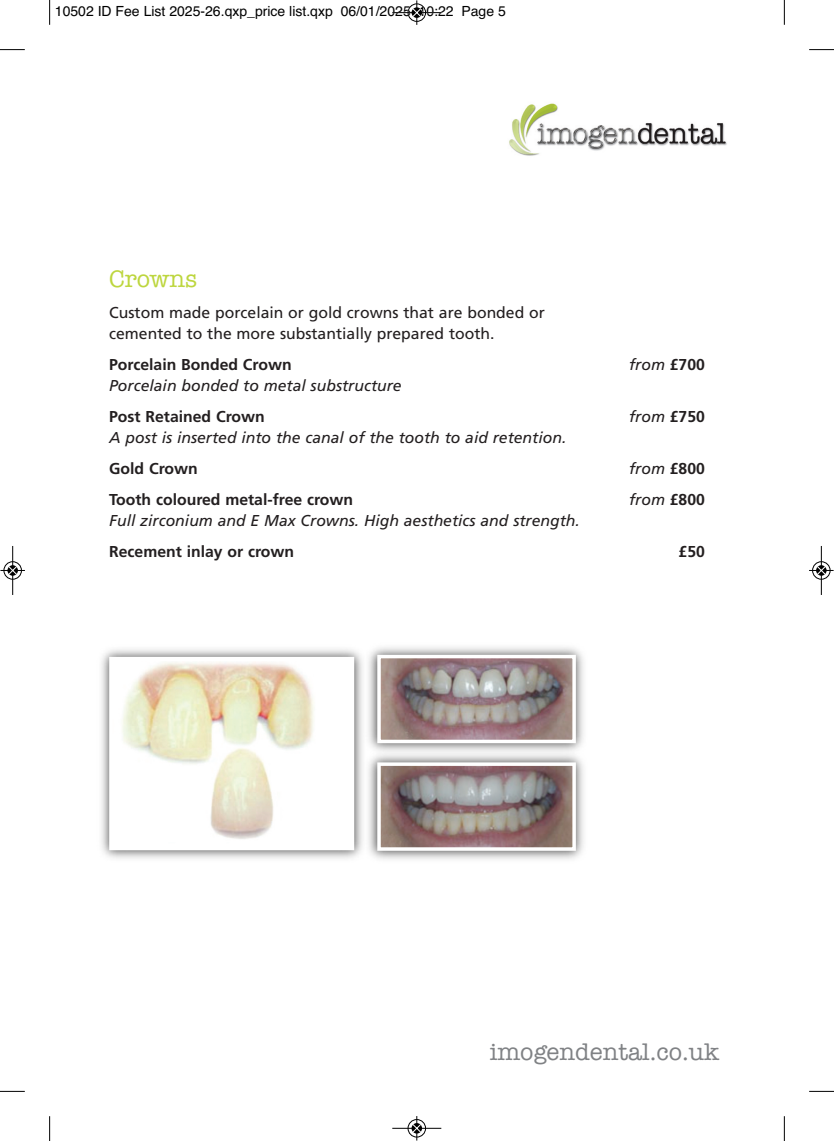
<style>
.page{position:relative;width:834px;height:1141px;background:#fff}
.page>*{position:absolute;margin:0;border:0;box-sizing:border-box;transform-origin:0 0}
.t1{font:24.5px "American Typewriter";color:#808285}
.t2{font:24.5px "American Typewriter";color:#bdd63e}
.t3{font:italic 15.75px "Frutiger";color:#231f20}
.t4{font:700 15.75px "Frutiger";color:#231f20}
.t5{font:15.75px/21px "Frutiger";color:#231f20}
.t6{font:14px "Helvetica";color:#000}
.s1{font-weight:700;font-style:normal}
</style>
<div class="page">
<img style="left:101px;top:649px;width:261px;height:210px">
<div style="left:113px;top:660px;width:237px;height:187px;background:#fff"></div>
<img style="left:122px;top:662px;width:192px;height:177px">
<img style="left:362px;top:647px;width:222px;height:101px">
<img style="left:382px;top:660px;width:188px;height:78px">
<div style="left:377px;top:655px;width:198px;height:88px;border:4px solid #fff"></div>
<img style="left:362px;top:748px;width:222px;height:112px">
<img style="left:382px;top:767px;width:188px;height:79px">
<div style="left:377px;top:762px;width:198px;height:89px;border:4px solid #fff"></div>
<img style="left:509px;top:103px;width:218px;height:53px">
<svg style="left:49px;top:0;width:1px;height:25px"></svg>
<svg style="left:0;top:49px;width:25px;height:1px"></svg>
<svg style="left:783px;top:0;width:1px;height:25px"></svg>
<svg style="left:809px;top:49px;width:24px;height:1px"></svg>
<svg style="left:49px;top:1116px;width:1px;height:25px"></svg>
<svg style="left:0;top:1091px;width:25px;height:1px"></svg>
<svg style="left:783px;top:1116px;width:1px;height:25px"></svg>
<svg style="left:809px;top:1091px;width:24px;height:1px"></svg>
<div style="left:407px;top:3px;width:19px;height:19px;border:1px solid #fff;border-radius:50%"></div>
<hr style="left:392px;top:12px;width:49px;height:1px;background:#000">
<div style="left:408px;top:4px;width:17px;height:18px;border:1px solid #000;border-radius:50%"></div>
<svg style="left:412px;top:0;width:9px;height:25px"></svg>
<div style="left:407px;top:1119px;width:19px;height:19px;border:1px solid #fff;border-radius:50%"></div>
<hr style="left:392px;top:1128px;width:49px;height:1px;background:#000">
<div style="left:408px;top:1119px;width:17px;height:18px;border:1px solid #000;border-radius:50%"></div>
<svg style="left:412px;top:1116px;width:9px;height:25px"></svg>
<div style="left:3px;top:561px;width:19px;height:19px;border:1px solid #fff;border-radius:50%"></div>
<hr style="left:12px;top:546px;width:1px;height:49px;background:#000">
<div style="left:4px;top:561px;width:18px;height:18px;border:1px solid #000;border-radius:50%"></div>
<svg style="left:0;top:566px;width:25px;height:9px"></svg>
<div style="left:811px;top:561px;width:19px;height:19px;border:1px solid #fff;border-radius:50%"></div>
<hr style="left:820px;top:546px;width:1px;height:49px;background:#000">
<div style="left:812px;top:561px;width:18px;height:18px;border:1px solid #000;border-radius:50%"></div>
<svg style="left:809px;top:566px;width:24px;height:9px"></svg>
<p class="t6" style="left:55px;top:3px;width:452px">10502 ID Fee List 2025-26.qxp_price list.qxp 06/01/2025 10:22 Page 5</p>
<h1 class="t2" style="left:109px;top:260px;width:90px">Crowns</h1>
<p class="t5" style="left:109px;top:303px;width:437px">Custom made porcelain or gold crowns that are bonded or cemented to the more substantially prepared tooth.</p>
<p class="t4" style="left:109px;top:358px;width:184px">Porcelain Bonded Crown</p>
<p class="t3" style="left:629px;top:358px;width:77px">from <span class="s1">£700</span></p>
<p class="t3" style="left:109px;top:379px;width:294px">Porcelain bonded to metal substructure</p>
<p class="t4" style="left:109px;top:410px;width:157px">Post Retained Crown</p>
<p class="t3" style="left:629px;top:410px;width:77px">from <span class="s1">£750</span></p>
<p class="t3" style="left:109px;top:431px;width:458px">A post is inserted into the canal of the tooth to aid retention.</p>
<p class="t4" style="left:109px;top:462px;width:90px">Gold Crown</p>
<p class="t3" style="left:629px;top:462px;width:77px">from <span class="s1">£800</span></p>
<p class="t4" style="left:109px;top:493px;width:245px">Tooth coloured metal-free crown</p>
<p class="t3" style="left:629px;top:493px;width:77px">from <span class="s1">£800</span></p>
<p class="t3" style="left:109px;top:514px;width:472px">Full zirconium and E Max Crowns. High aesthetics and strength.</p>
<p class="t4" style="left:109px;top:545px;width:186px">Recement inlay or crown</p>
<p class="t4" style="left:678px;top:545px;width:28px">£50</p>
<h1 class="t1" style="left:490px;top:1033px;width:231px">imogendental.co.uk</h1>
</div>
